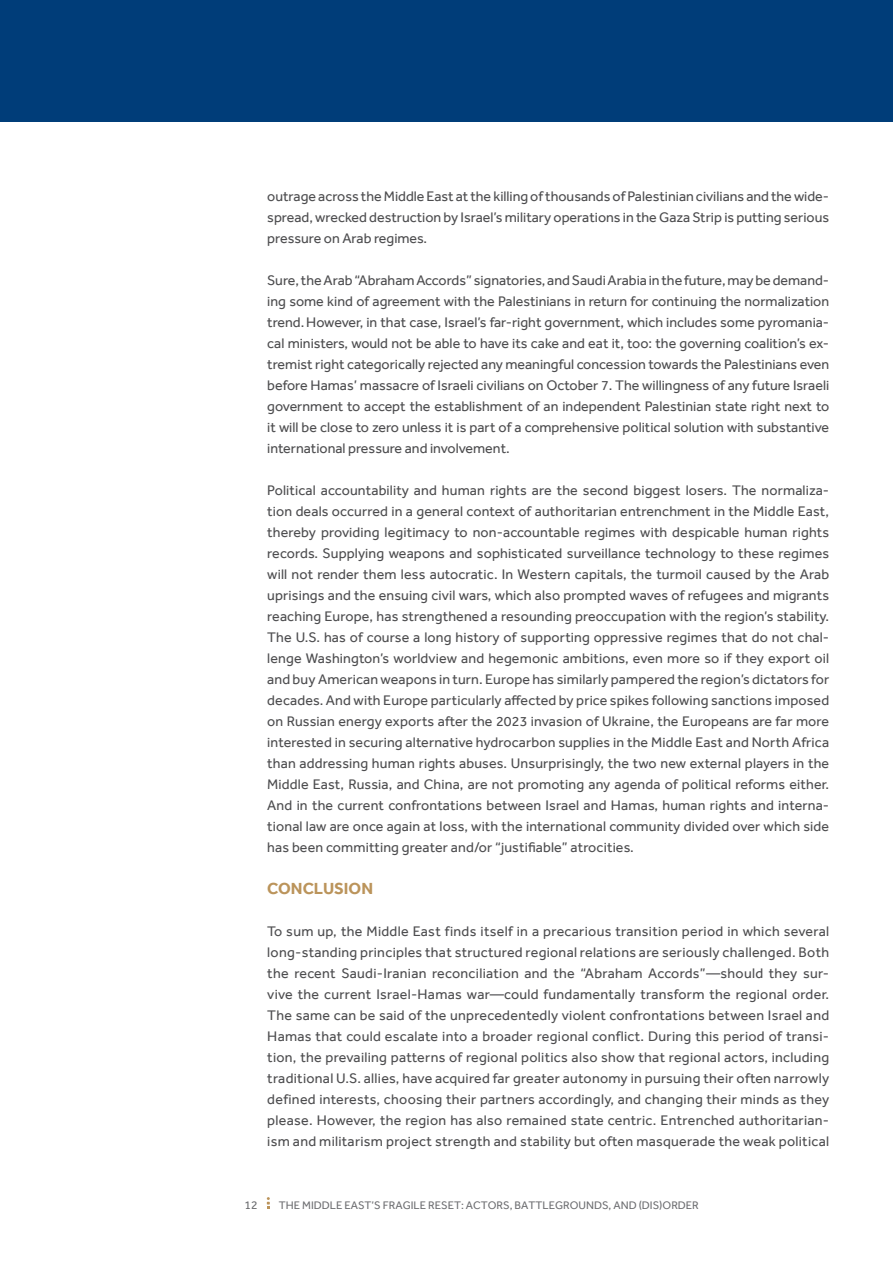
<style>
.page{position:relative;width:893px;height:1263px;background:#fff}
.page>*{position:absolute;margin:0;border:0;box-sizing:border-box;transform-origin:0 0}
.t1{font:700 16.5px "Effra";color:#bb945b}
.t2{font:14.25px/21px "Effra";color:#4d4d4f;text-align:justify}
.t3{font:12px "Effra";color:#6d6e71}
.t4{font:11.25px "Effra";color:#6d6e71}
</style>
<div class="page">
<div style="left:0;top:0;width:893px;height:122px;background:#003d79"></div>
<svg style="left:267px;top:1197px;width:3px;height:12px"></svg>
<p class="t2" style="left:267px;top:186px;width:563px">outrage across the Middle East at the killing of thousands of Palestinian civilians and the wide&shy;spread, wrecked destruction by Israel’s military operations in the Gaza Strip is putting serious pressure on Arab regimes.</p>
<p class="t2" style="left:267px;top:270px;width:563px">Sure, the Arab “Abraham Accords” signatories, and Saudi Arabia in the future, may be demand&shy;ing some kind of agreement with the Palestinians in return for continuing the normalization trend.However, in that case, Israel’s far-right government, which includes some pyromania&shy;cal ministers, would not be able to have its cake and eat it, too: the governing coalition’s ex&shy;tremist right categorically rejected any meaningful concession towards the Palestinians even before Hamas’ massacre of Israeli civilians on October 7. The willingness of any future Israeli government to accept the establishment of an independent Palestinian state right next to it will be close to zero unless it is part of a comprehensive political solution with substantive international pressure and involvement.</p>
<p class="t2" style="left:267px;top:480px;width:563px">Political accountability and human rights are the second biggest losers. The normaliza&shy;tion deals occurred in a general context of authoritarian entrenchment in the Middle East, thereby providing legitimacy to non-accountable regimes with despicable human rights records. Supplying weapons and sophisticated surveillance technology to these regimes will not render them less autocratic. In Western capitals, the turmoil caused by the Arab uprisings and the ensuing civil wars, which also prompted waves of refugees and migrants reaching Europe, has strengthened a resounding preoccupation with the region’s stability.<br>The U.S. has of course a long history of supporting oppressive regimes that do not chal&shy;lenge Washington’s worldview and hegemonic ambitions, even more so if they export oil and buy American weapons in turn. Europe has similarly pampered the region’s dictators for decades. And with Europe particularly affected by price spikes following sanctions imposed on Russian energy exports after the 2023 invasion of Ukraine, the Europeans are far more interested in securing alternative hydrocarbon supplies in the Middle East and North Africa than addressing human rights abuses. Unsurprisingly, the two new external players in the Middle East, Russia, and China, are not promoting any agenda of political reforms either.<br>And in the current confrontations between Israel and Hamas, human rights and interna&shy;tional law are once again at loss, with the international community divided over which side has been committing greater and/or “justifiable” atrocities.</p>
<p class="t1" style="left:267px;top:879px;width:107px">CONCLUSION</p>
<p class="t2" style="left:267px;top:921px;width:563px">To sum up, the Middle East finds itself in a precarious transition period in which several long-standing principles that structured regional relations are seriously challenged. Both the recent Saudi-Iranian reconciliation and the “Abraham Accords”—should they sur&shy;vive the current Israel-Hamas war—could fundamentally transform the regional order.<br>The same can be said of the unprecedentedly violent confrontations between Israel and Hamas that could escalate into a broader regional conflict. During this period of transi&shy;tion, the prevailing patterns of regional politics also show that regional actors, including traditional U.S. allies, have acquired far greater autonomy in pursuing their often narrowly defined interests, choosing their partners accordingly, and changing their minds as they please. However, the region has also remained state centric. Entrenched authoritarian&shy;ism and militarism project strength and stability but often masquerade the weak political</p>
<p class="t3" style="left:245px;top:1198px;width:15px">12</p>
<p class="t4" style="left:279px;top:1199px;width:421px">THE MIDDLE EAST’S FRAGILE RESET: ACTORS, BATTLEGROUNDS, AND (DIS)ORDER</p>
</div>
